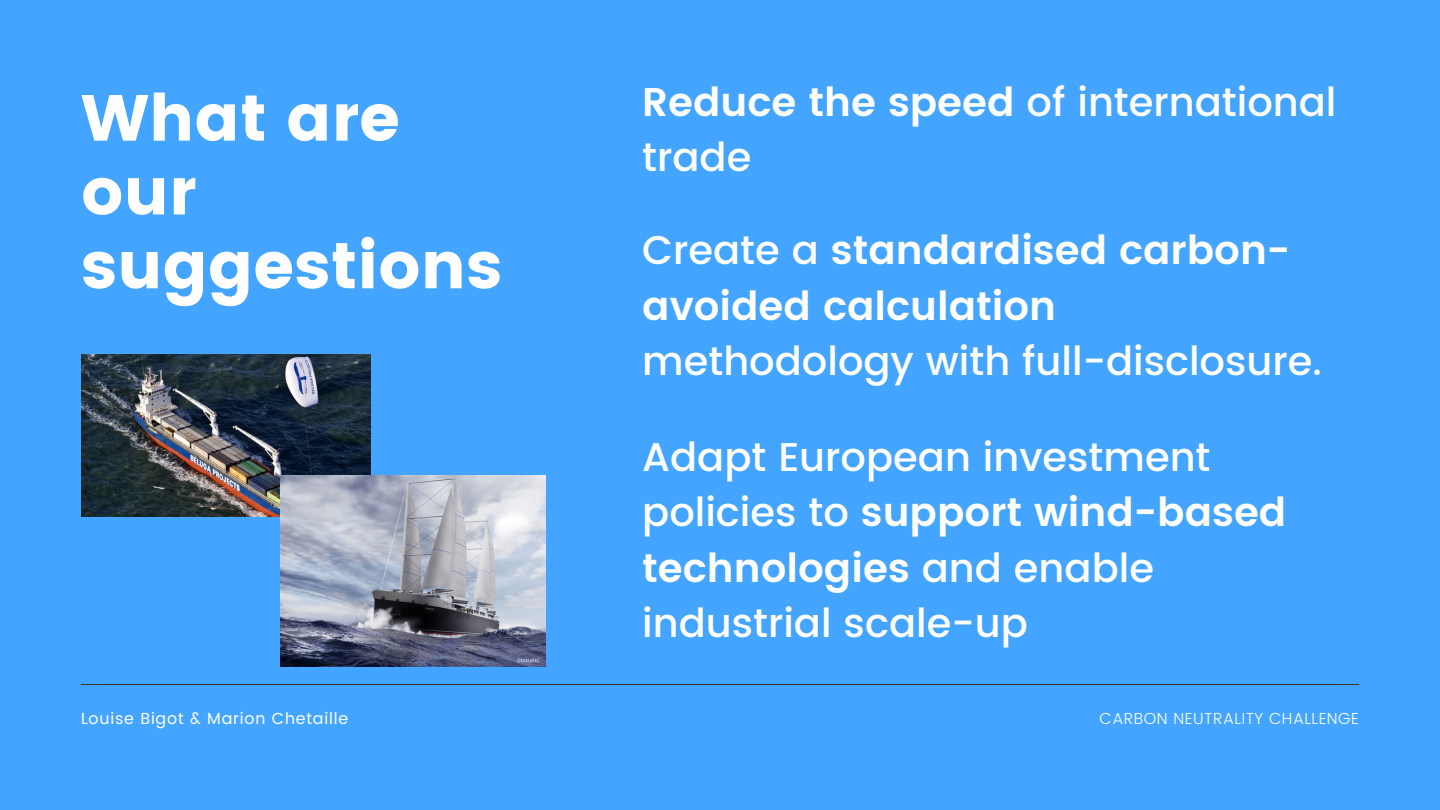
<style>
.page{position:relative;width:1440px;height:810px;background:#43a5ff}
.page>*{position:absolute;margin:0;border:0;box-sizing:border-box;transform-origin:0 0}
.t1{font:65px/73.8px "Poppins";color:#fffefe}
.t2{font:500 40px/55.5px "Poppins";color:#fffefe}
.t3{font:16px "Poppins";letter-spacing:.05em;color:#fffefe}
.t4{font:300 16px "Poppins";letter-spacing:.03em;color:#fffefe}
.s1{font-weight:600}
</style>
<div class="page">
<hr style="left:81px;top:684px;width:1278px;height:1px;background:#323232">
<img style="left:81px;top:354px;width:289px;height:163px">
<img style="left:280px;top:476px;width:266px;height:191px">
<p class="t1" style="left:81px;top:81px;width:423px">What are our suggestions</p>
<p class="t2" style="left:642px;top:74px;width:696px"><span class="s1">Reduce the speed</span> of international trade</p>
<p class="t2" style="left:642px;top:223px;width:681px">Create a <span class="s1">standardised carbon&shy;avoided calculation </span>methodology with full-disclosure.</p>
<p class="t2" style="left:642px;top:429px;width:646px">Adapt European investment policies to <span class="s1">support wind-based technologies</span> and enable industrial scale-up</p>
<p class="t3" style="left:81px;top:709px;width:269px">Louise Bigot &amp; Marion Chetaille</p>
<p class="t4" style="left:1099px;top:709px;width:261px">CARBON NEUTRALITY CHALLENGE</p>
</div>
